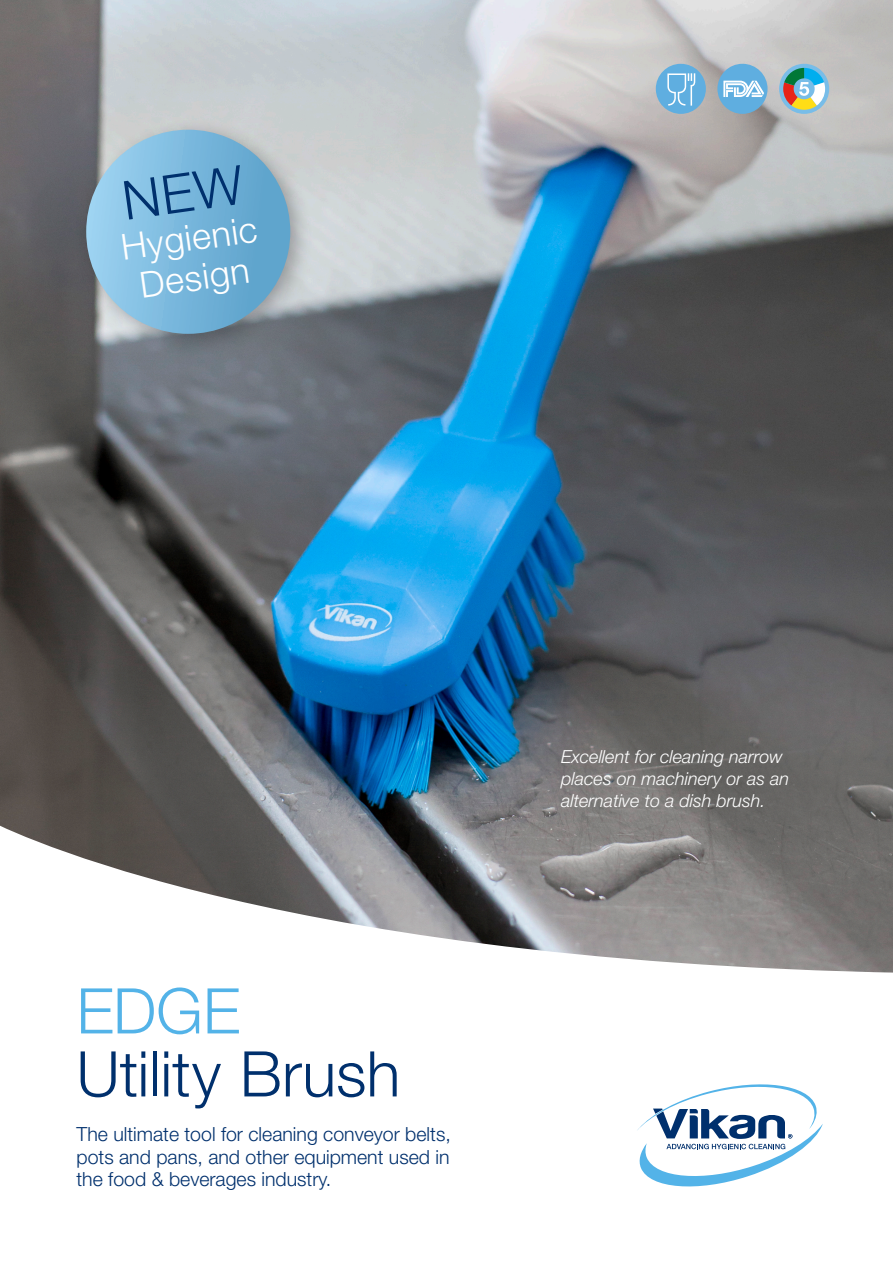
<style>
.page{position:relative;width:893px;height:1263px;background:#fff}
.page>*{position:absolute;margin:0;border:0;box-sizing:border-box;transform-origin:0 0}
.t1{font:300 63px "Helvetica Neue LT Std";color:#00306d}
.t2{font:300 63px "Helvetica Neue LT Std";color:#53b3e8}
.t3{font:300 36px/39.6px "Helvetica Neue LT Std";color:#fff;text-align:center}
.t4{font:300 19.5px/22.5px "Helvetica Neue LT Std";color:#00306d;text-align:justify}
.t5{font:italic 300 18px/21.6px "Helvetica Neue LT Std";color:#fff}
</style>
<div class="page">
<img style="left:0;top:0;width:893px;height:819px">
<svg style="left:0;top:819px;width:893px;height:368px"></svg>
<svg style="left:637px;top:1084px;width:186px;height:102px"></svg>
<svg style="left:717px;top:64px;width:50px;height:50px;background:#88b9d9"></svg>
<svg style="left:656px;top:64px;width:50px;height:50px;background:#81b7d9"></svg>
<div style="left:779px;top:64px;width:50px;height:50px;background:#78bde8;border-radius:50%"></div>
<svg style="left:783px;top:68px;width:42px;height:42px"></svg>
<div style="left:75px;top:118px;width:238px;height:238px;background:#231f20;opacity:.35"></div>
<div style="left:86px;top:130px;width:204px;height:204px;background:linear-gradient(to right,#9cd1f0,#579ec8);border-radius:102px"></div>
<svg style="left:124px;top:165px;width:121px;height:55px;background:#7bb9dd"></svg>
<h2 class="t3" style="left:118px;top:227px;width:139px;rotate:-8deg">Hygienic<br>Design</h2>
<h1 class="t2" style="left:77px;top:972px;width:165px">EDGE</h1>
<h1 class="t1" style="left:77px;top:1035px;width:325px">Utility Brush</h1>
<p class="t4" style="left:77px;top:1123px;width:376px">The ultimate tool for cleaning conveyor belts, pots and pans, and other equipment used in the food &amp; beverages industry.</p>
<p class="t5" style="left:561px;top:746px;width:229px">Excellent for cleaning narrow places on machinery or as an alternative to a dish brush.</p>
</div>
